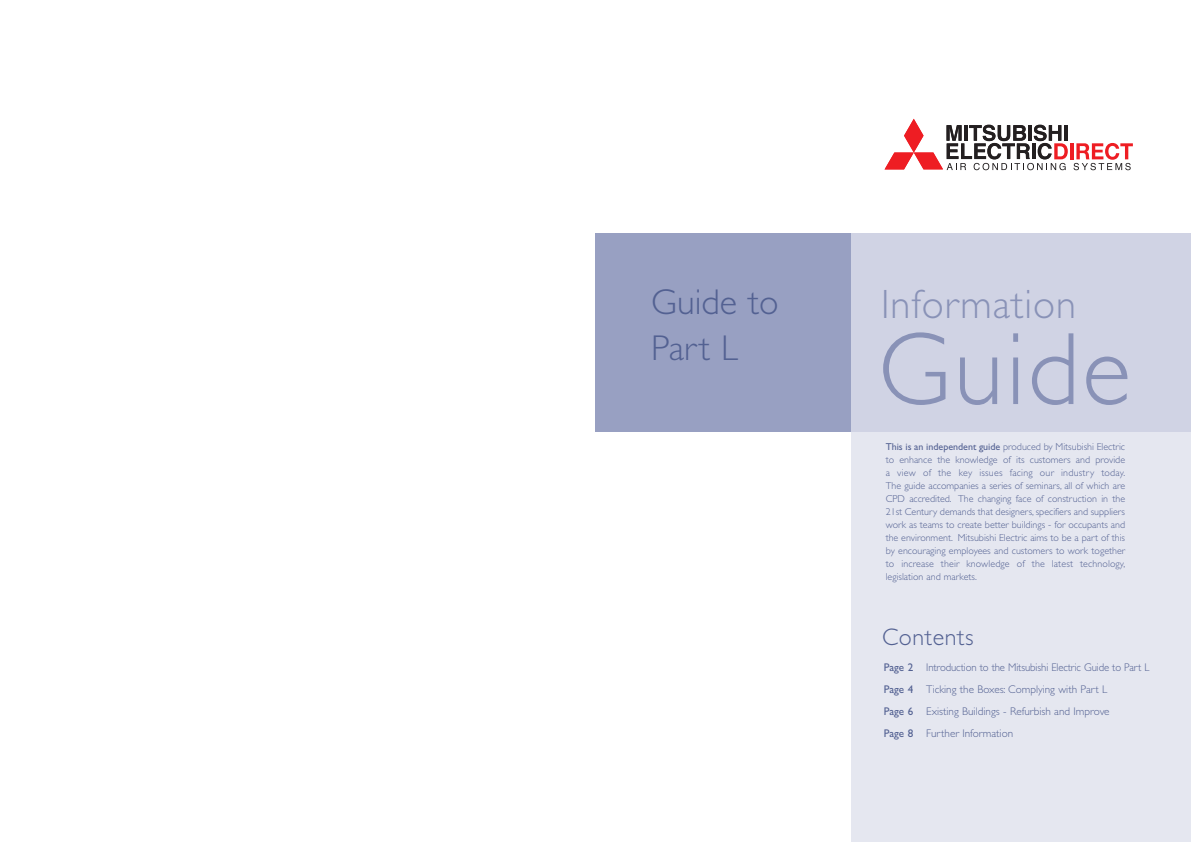
<style>
.page{position:relative;width:1191px;height:842px;background:#fff}
.page>*{position:absolute;margin:0;border:0;box-sizing:border-box;transform-origin:0 0}
.t1{font:300 103.7px "Gill Sans";letter-spacing:.025em;color:#8992b7}
.t2{font:300 41.1px "Gill Sans";letter-spacing:.025em;color:#8992b7}
.t3{font:300 36px/46px "Gill Sans";color:#536192}
.t4{font:300 24px "Gill Sans";letter-spacing:.025em;color:#536192}
.t5{font:300 11.1px/22px "Gill Sans";color:#536192;scale:.96 1}
.t6{font:300 10px/13px "Gill Sans";letter-spacing:.01em;color:#536192;text-align:justify}
.s1{font-weight:400}
</style>
<div class="page">
<div style="left:850px;top:283px;width:341px;height:559px;background:#e5e7f0"></div>
<div style="left:595px;top:233px;width:567px;height:199px;background:#98a0c2"></div>
<div style="left:850px;top:233px;width:341px;height:199px;background:#d0d3e4"></div>
<hr style="left:1070px;top:143px;width:3px;height:16px;background:#ee1d23">
<svg style="left:884px;top:119px;width:183px;height:51px"></svg>
<svg style="left:1073px;top:143px;width:59px;height:27px"></svg>
<h3 class="t3" style="left:651px;top:283px;width:129px">Guide to<br>Part L</h3>
<h2 class="t2" style="left:881px;top:289px;width:196px">Information</h2>
<h1 class="t1" style="left:878px;top:330px;width:254px">Guide</h1>
<p class="t6" style="left:885px;top:441px;width:241px"><span class="s1">This is an independent guide</span> produced by Mitsubishi Electric to enhance the knowledge of its customers and provide a view of the key issues facing our industry today.<br>The guide accompanies a series of seminars, all of which are CPD accredited. The changing face of construction in the 21st Century demands that designers, specifiers and suppliers work as teams to create better buildings - for occupants and the environment. Mitsubishi Electric aims to be a part of this by encouraging employees and customers to work together to increase their knowledge of the latest technology, legislation and markets.</p>
<h3 class="t4" style="left:882px;top:628px;width:93px">Contents</h3>
<p class="t5" style="left:883px;top:657px;width:278px"><span class="s1">Page 2</span> Introduction to the Mitsubishi Electric Guide to Part L <span class="s1">Page 4</span> Ticking the Boxes: Complying with Part L<br><span class="s1">Page 6</span> Existing Buildings - Refurbish and Improve<br><span class="s1">Page 8</span> Further Information</p>
</div>
